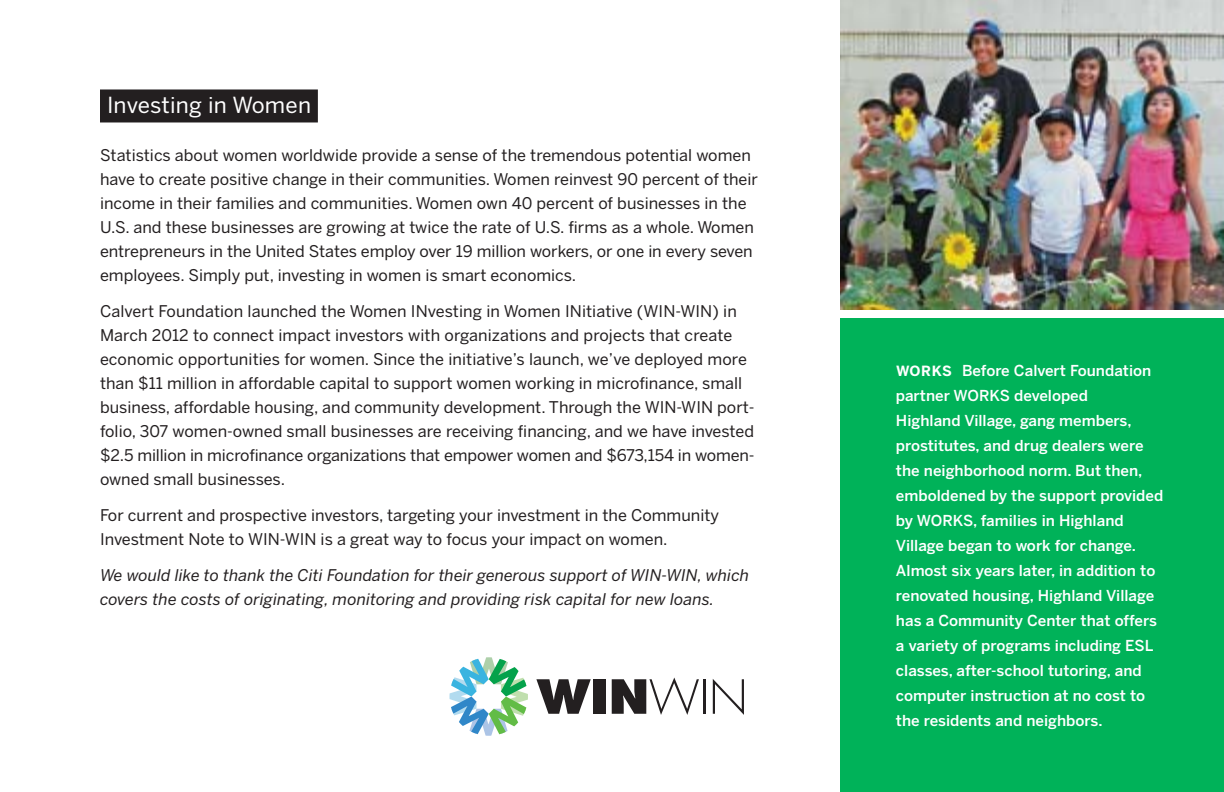
<style>
.page{position:relative;width:1224px;height:792px;background:#fff}
.page>*{position:absolute;margin:0;border:0;box-sizing:border-box;transform-origin:0 0}
.t1{font:22px "Benton Sans";letter-spacing:.01em;color:#fff}
.t2{font:16px/24px "Benton Sans";color:#231f20}
.t3{font:italic 16px/24px "Benton Sans";color:#231f20}
.t4{font:500 15px/25px "Benton Sans";color:#fff}
.s1{font-weight:700;font-size:14px}
</style>
<div class="page">
<div style="left:840px;top:318px;width:384px;height:474px;background:#00b259"></div>
<img style="left:840px;top:0;width:384px;height:310px">
<svg style="left:450px;top:657px;width:294px;height:79px"></svg>
<div style="left:522px;top:724px;width:236px;height:32px;background:#fff"></div>
<div style="left:100px;top:89px;width:218px;height:33px;background:#231f20"></div>
<h1 class="t1" style="left:107px;top:97px;width:206px">Investing in Women</h1>
<p class="t2" style="left:100px;top:145px;width:660px">Statistics about women worldwide provide a sense of the tremendous potential women have to create positive change in their communities. Women reinvest 90 percent of their income in their families and communities. Women own 40 percent of businesses in the U.S. and these businesses are growing at twice the rate of U.S. firms as a whole. Women entrepreneurs in the United States employ over 19 million workers, or one in every seven employees. Simply put, investing in women is smart economics.</p>
<p class="t2" style="left:100px;top:301px;width:656px">Calvert Foundation launched the Women INvesting in Women INitiative (WIN-WIN) in March 2012 to connect impact investors with organizations and projects that create economic opportunities for women. Since the initiative’s launch, we’ve deployed more than $11 million in affordable capital to support women working in microfinance, small business, affordable housing, and community development. Through the WIN-WIN port&shy;folio, 307 women-owned small businesses are receiving financing, and we have invested $2.5 million in microfinance organizations that empower women and $673,154 in women&shy;owned small businesses.</p>
<p class="t2" style="left:100px;top:505px;width:620px">For current and prospective investors, targeting your investment in the Community<br>Investment Note to WIN-WIN is a great way to focus your impact on women.</p>
<p class="t3" style="left:100px;top:565px;width:651px">We would like to thank the Citi Foundation for their generous support of WIN-WIN, which covers the costs of originating, monitoring and providing risk capital for new loans.</p>
<p class="t4" style="left:896px;top:359px;width:269px"><span class="s1">WORKS</span> Before Calvert Foundation partner WORKS developed<br>Highland Village, gang members, prostitutes, and drug dealers were the neighborhood norm. But then, emboldened by the support provided by WORKS, families in Highland Village began to work for change.<br>Almost six years later, in addition to renovated housing, Highland Village has a Community Center that offers a variety of programs including ESL classes, after-school tutoring, and computer instruction at no cost to the residents and neighbors.</p>
</div>
